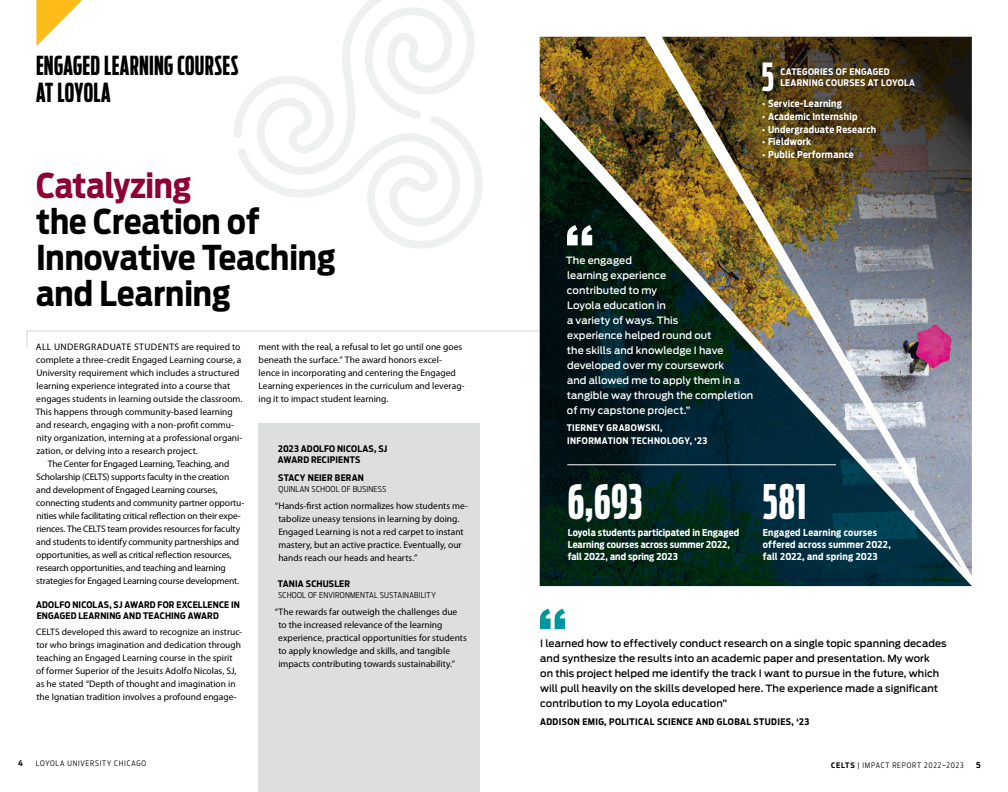
<style>
.page{position:relative;width:1008px;height:792px;background:#fff}
.page>*{position:absolute;margin:0;border:0;box-sizing:border-box;transform-origin:0 0}
.t1{font:700 60px "Antenna";color:#0096a0}
.t2{font:700 60px "Antenna";color:#fff}
.t3{font:700 47.2px "Antenna Comp";letter-spacing:.015em;color:#fff}
.t4{font:700 38.5px "Antenna Comp";color:#fff}
.t5{font:700 34px/36px "Antenna Cond";color:#000}
.t6{font:700 34px "Antenna Cond";letter-spacing:-.01em;color:#8d0134}
.t7{font:700 26px/27.2px "Antenna Comp";letter-spacing:.015em;color:#000}
.t8{font:500 10px/15px "Antenna";letter-spacing:.005em;color:#000}
.t9{font:500 10px/15px "Antenna";letter-spacing:.005em;color:#fff}
.t10{font:9.5px/13px "Myriad Pro";color:#000}
.t11{font:9.5px/13px "Myriad Pro";letter-spacing:-.02em;color:#000}
.t12{font:700 9.5px/12px "Antenna Cond";letter-spacing:.02em;color:#fff}
.t13{font:700 9px/10.8px "Antenna Cond";letter-spacing:.025em;color:#000}
.t14{font:700 9px/10.4px "Antenna Cond";letter-spacing:.035em;color:#fff}
.t15{font:700 9px "Antenna Cond";letter-spacing:.045em;color:#000}
.t16{font:300 8px "Antenna Cond";letter-spacing:.025em;color:#000}
.t17{font:700 8px "Antenna Cond";color:#000}
.t18{font:300 7.5px "Antenna Cond";letter-spacing:.105em;color:#000}
.s1{font-weight:700}
</style>
<div class="page">
<div style="left:258px;top:424px;width:222px;height:368px;background:#dcdfde"></div>
<img style="left:539px;top:36px;width:433px;height:551px">
<svg style="left:27px;top:330px;width:513px;height:18px"></svg>
<div style="left:757px;top:57px;width:163px;height:107px;background:#000;opacity:.5"></div>
<hr style="left:567px;top:465px;width:269px;height:1px;background:#fff">
<svg style="left:252px;top:157px;width:231px;height:92px"></svg>
<svg style="left:234px;top:0;width:243px;height:176px"></svg>
<svg style="left:36px;top:0;width:46px;height:46px"></svg>
<h3 class="t7" style="left:36px;top:52px;width:204px">ENGAGED LEARNING COURSES<br>AT LOYOLA</h3>
<h3 class="t6" style="left:36px;top:162px;width:157px">Catalyzing</h3>
<h3 class="t5" style="left:36px;top:203px;width:301px">the Creation of<br>Innovative Teaching and Learning</h3>
<p class="t10" style="left:258px;top:340px;width:208px">ment with the real, a refusal to let go until one goes beneath the surface.” The award honors excel&shy;lence in incorporating and centering the Engaged Learning experiences in the curriculum and leverag&shy;ing it to impact student learning.</p>
<p class="t10" style="left:36px;top:340px;width:208px">ALL UNDERGRADUATE STUDENTS are required to complete a three-credit Engaged Learning course, a University requirement which includes a structured learning experience integrated into a course that engages students in learning outside the classroom.<br>This happens through community-based learning and research, engaging with a non-profit commu&shy;nity organization, interning at a professional organi&shy;zation, or delving into a research project.</p>
<p class="t11" style="left:36px;top:457px;width:210px;text-indent:12px">The Center for Engaged Learning, Teaching, and Scholarship (CELTS) supports faculty in the creation and development of Engaged Learning courses, connecting students and community partner opportu&shy;nities while facilitating critical reflection on their expe&shy;riences. The CELTS team provides resources for faculty and students to identify community partnerships and opportunities, as well as critical reflection resources, research opportunities, and teaching and learning strategies for Engaged Learning course development.</p>
<p class="t13" style="left:36px;top:599px;width:205px">ADOLFO NICOLAS, SJ AWARD FOR EXCELLENCE IN<br>ENGAGED LEARNING AND TEACHING AWARD</p>
<p class="t10" style="left:36px;top:625px;width:207px">CELTS developed this award to recognize an instruc&shy;tor who brings imagination and dedication through teaching an Engaged Learning course in the spirit of former Superior of the Jesuits Adolfo Nicolas, SJ, as he stated “Depth of thought and imagination in the Ignatian tradition involves a profound engage-</p>
<p class="t13" style="left:278px;top:444px;width:111px">2023 ADOLFO NICOLAS, SJ<br>AWARD RECIPIENTS</p>
<p class="t13" style="left:278px;top:472px;width:87px">STACY NEIER BERAN</p>
<p class="t16" style="left:279px;top:484px;width:109px">QUINLAN SCHOOL OF BUSINESS</p>
<p class="t10" style="left:278px;top:499px;width:191px;text-indent:-3px">“Hands-first action normalizes how students me&shy;tabolize uneasy tensions in learning by doing.<br>Engaged Learning is not a red carpet to instant mastery, but an active practice. Eventually, our hands reach our heads and hearts.”</p>
<p class="t13" style="left:278px;top:578px;width:74px">TANIA SCHUSLER</p>
<p class="t16" style="left:278px;top:590px;width:159px">SCHOOL OF ENVIRONMENTAL SUSTAINABILITY</p>
<p class="t10" style="left:278px;top:605px;width:190px;text-indent:-3px">“The rewards far outweigh the challenges due to the increased relevance of the learning experience, practical opportunities for students to apply knowledge and skills, and tangible impacts contributing towards sustainability.”</p>
<h3 class="t4" style="left:762px;top:54px;width:14px">5</h3>
<p class="t14" style="left:780px;top:67px;width:136px">CATEGORIES OF ENGAGED<br>LEARNING COURSES AT LOYOLA</p>
<p class="t12" style="left:762px;top:97px;width:82px">• Service-Learning</p>
<p class="t12" style="left:762px;top:110px;width:97px">• Academic Internship</p>
<p class="t12" style="left:762px;top:123px;width:116px">• Undergraduate Research</p>
<p class="t12" style="left:762px;top:136px;width:51px">• Fieldwork</p>
<p class="t12" style="left:762px;top:149px;width:93px">• Public Performance</p>
<h1 class="t2" style="left:564px;top:206px;width:33px">“</h1>
<p class="t9" style="left:566px;top:253px;width:189px">The engaged<br>learning experience<br>contributed to my<br>Loyola education in<br>a variety of ways. This<br>experience helped round out<br>the skills and knowledge I have developed over my coursework<br>and allowed me to apply them in a tangible way through the completion of my capstone project.”</p>
<p class="t14" style="left:567px;top:421px;width:142px;line-height:13px">TIERNEY GRABOWSKI,<br>INFORMATION TECHNOLOGY, ‘23</p>
<h2 class="t3" style="left:567px;top:473px;width:77px">6,693</h2>
<h2 class="t3" style="left:763px;top:473px;width:46px">581</h2>
<p class="t12" style="left:763px;top:527px;width:130px">Engaged Learning courses offered across summer 2022, fall 2022, and spring 2023</p>
<p class="t12" style="left:568px;top:527px;width:173px">Loyola students participated in Engaged<br>Learning courses across summer 2022, fall 2022, and spring 2023</p>
<h1 class="t1" style="left:537px;top:590px;width:33px">“</h1>
<p class="t8" style="left:540px;top:636px;width:408px">I learned how to effectively conduct research on a single topic spanning decades and synthesize the results into an academic paper and presentation. My work<br>on this project helped me identify the track I want to pursue in the future, which will pull heavily on the skills developed here. The experience made a significant contribution to my Loyola education”</p>
<p class="t15" style="left:540px;top:715px;width:271px">ADDISON EMIG, POLITICAL SCIENCE AND GLOBAL STUDIES, ‘23</p>
<p class="t17" style="left:18px;top:758px;width:6px">4</p>
<p class="t18" style="left:36px;top:759px;width:112px">LOYOLA UNIVERSITY CHICAGO</p>
<p class="t18" style="left:831px;top:760px;width:134px"><span class="s1">CELTS</span> | IMPACT REPORT 2022–2023</p>
<p class="t17" style="left:976px;top:760px;width:6px">5</p>
</div>
